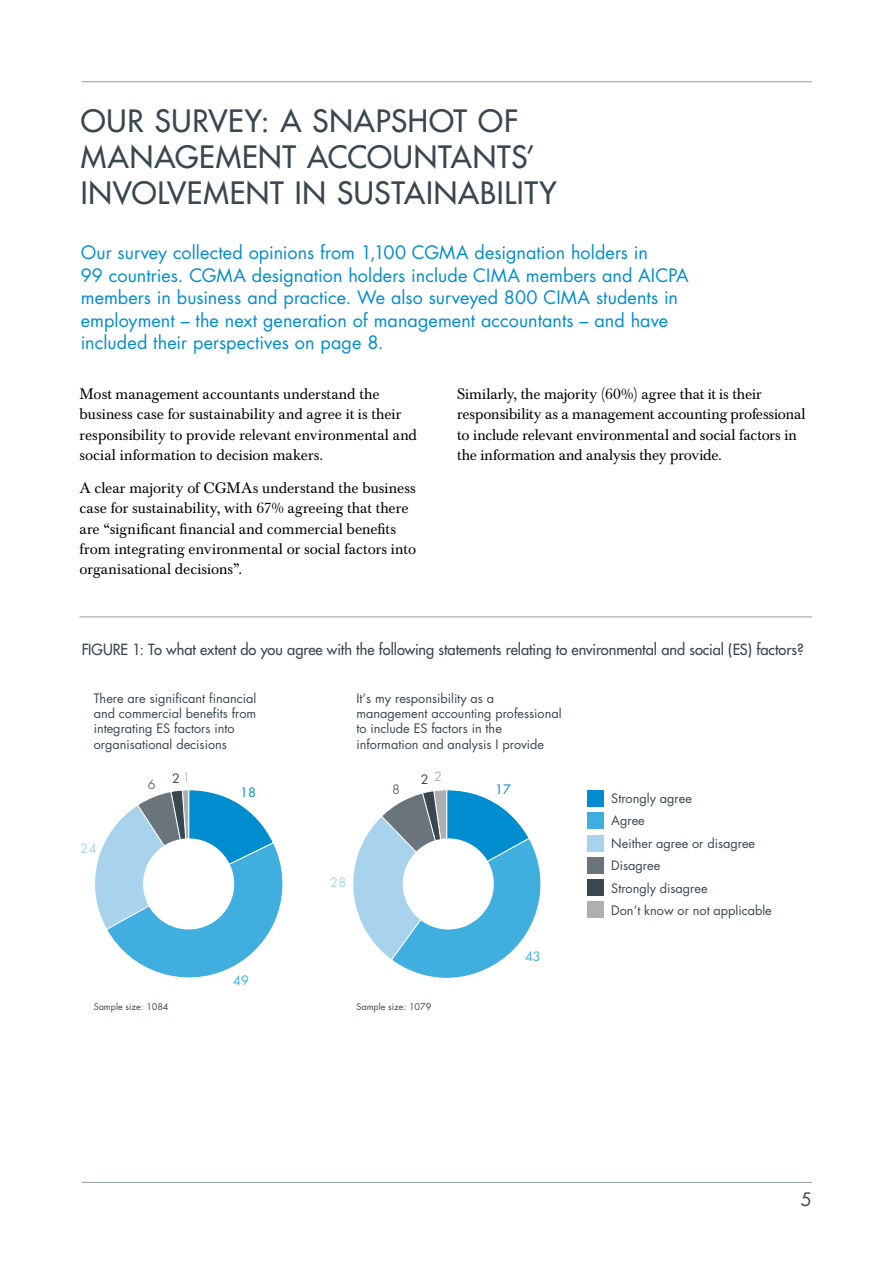
<style>
.page{position:relative;width:893px;height:1263px;background:#fff}
.page>*{position:absolute;margin:0;border:0;box-sizing:border-box;transform-origin:0 0}
.t1{font:30px "Futura";letter-spacing:.03em;color:#39474f}
.t2{font:18px/22.5px "Futura";letter-spacing:.005em;color:#008dd0}
.t3{font:18px "Futura";color:#39474f}
.t4{font:15px/20.2px "Baskerville BE";color:#000}
.t5{font:15px "Futura";letter-spacing:-.005em;color:#39474f}
.t6{font:12.6px/15.1px "Futura";color:#39474f}
.t7{font:12.6px "Futura";color:#0094d4}
.t8{font:12.6px "Futura";color:#008dd0}
.t9{font:12.6px "Futura";color:#54a6dc}
.t10{font:9px "Futura";color:#39474f}
.s1{color:#939597}
</style>
<div class="page">
<hr style="left:82px;top:81px;width:730px;height:1px;background:#909ea6">
<hr style="left:82px;top:1182px;width:730px;height:1px;background:#909ea6">
<div style="left:587px;top:879px;width:17px;height:17px;background:#39474f"></div>
<div style="left:587px;top:857px;width:17px;height:17px;background:#6a757b"></div>
<div style="left:587px;top:790px;width:17px;height:17px;background:#008dd0"></div>
<div style="left:587px;top:812px;width:17px;height:17px;background:#40aede"></div>
<div style="left:587px;top:835px;width:17px;height:16px;background:#a9d2ed"></div>
<div style="left:587px;top:901px;width:17px;height:17px;background:#aeafb1"></div>
<svg style="left:95px;top:789px;width:188px;height:189px"></svg>
<div style="left:143px;top:838px;width:91px;height:91px;background:#fff;border-radius:50%"></div>
<svg style="left:353px;top:789px;width:188px;height:190px"></svg>
<div style="left:403px;top:838px;width:91px;height:91px;background:#fff;border-radius:50%"></div>
<hr style="left:80px;top:616px;width:732px;height:1px;background:#909ea6">
<h1 class="t1" style="left:81px;top:103px;width:254px">OUR SURVEY: A SNA</h1>
<h1 class="t1" style="left:376px;top:103px;width:144px">PSHOT OF</h1>
<h1 class="t1" style="left:81px;top:139px;width:50px">MANAGE</h1>
<h1 class="t1" style="left:216px;top:139px;width:45px">MENT</h1>
<h1 class="t1" style="left:307px;top:139px;width:21px">ACC</h1>
<h1 class="t1" style="left:367px;top:139px;width:46px">OUNTANTS</h1>
<h1 class="t1" style="left:527px;top:139px;width:10px">’</h1>
<h1 class="t1" style="left:81px;top:175px;width:168px">INVOLVEMENT</h1>
<h1 class="t1" style="left:295px;top:175px;width:60px">IN SUSTAINABILITY</h1>
<p class="t2" style="left:81px;top:242px;width:609px">Our survey collected opinions from 1,100 CGMA designation holders in<br>99 countries. CGMA designation holders include CIMA members and AICPA members in business and practice. We also surveyed 800 CIMA students in employment – the next generation of management accountants – and have included their perspectives on page 8.</p>
<p class="t4" style="left:80px;top:384px;width:339px">Most management accountants understand the business case for sustainability and agree it is their responsibility to provide relevant environmental and social information to decision makers.</p>
<p class="t4" style="left:80px;top:478px;width:338px">A clear majority of CGMAs understand the business case for sustainability, with 67% agreeing that there are “significant financial and commercial benefits from integrating environmental or social factors into organisational decisions”.</p>
<p class="t4" style="left:457px;top:384px;width:350px">Similarly, the majority (60%) agree that it is their responsibility as a management accounting professional to include relevant environmental and social factors in the information and analysis they provide.</p>
<p class="t5" style="left:82px;top:640px;width:724px">Figure 1: To what extent do you agree with the following statements relating to environmental and social (ES) factors?</p>
<p class="t6" style="left:94px;top:691px;width:164px">There are significant financial and commercial benefits from integrating ES factors into organisational decisions</p>
<p class="t6" style="left:356px;top:691px;width:207px">It’s my responsibility as a management accounting professional to include ES factors in the information and analysis I provide</p>
<p class="t9" style="left:81px;top:841px;width:17px">24</p>
<p class="t6" style="left:147px;top:777px;width:9px">6</p>
<p class="t6" style="left:172px;top:771px;width:19px">2<span class="s1">1</span></p>
<p class="t6" style="left:421px;top:771px;width:23px">2 <sup>2</sup></p>
<p class="t6" style="left:393px;top:782px;width:9px">8</p>
<p class="t8" style="left:240px;top:785px;width:17px">18</p>
<p class="t8" style="left:495px;top:782px;width:17px">17</p>
<p class="t9" style="left:331px;top:874px;width:17px">28</p>
<p class="t7" style="left:233px;top:973px;width:17px">49</p>
<p class="t10" style="left:94px;top:1001px;width:76px">Sample size: 1084</p>
<p class="t10" style="left:356px;top:1001px;width:76px">Sample size: 1079</p>
<p class="t7" style="left:525px;top:948px;width:17px">43</p>
<p class="t6" style="left:611px;top:787px;width:145px;line-height:22.4px">Strongly agree<br>Agree<br>Neither agree or disagree<br>Disagree</p>
<p class="t6" style="left:611px;top:903px;width:162px">Don’t know or not applicable</p>
<p class="t6" style="left:611px;top:881px;width:98px">Strongly disagree</p>
<p class="t3" style="left:801px;top:1188px;width:13px">5</p>
</div>
